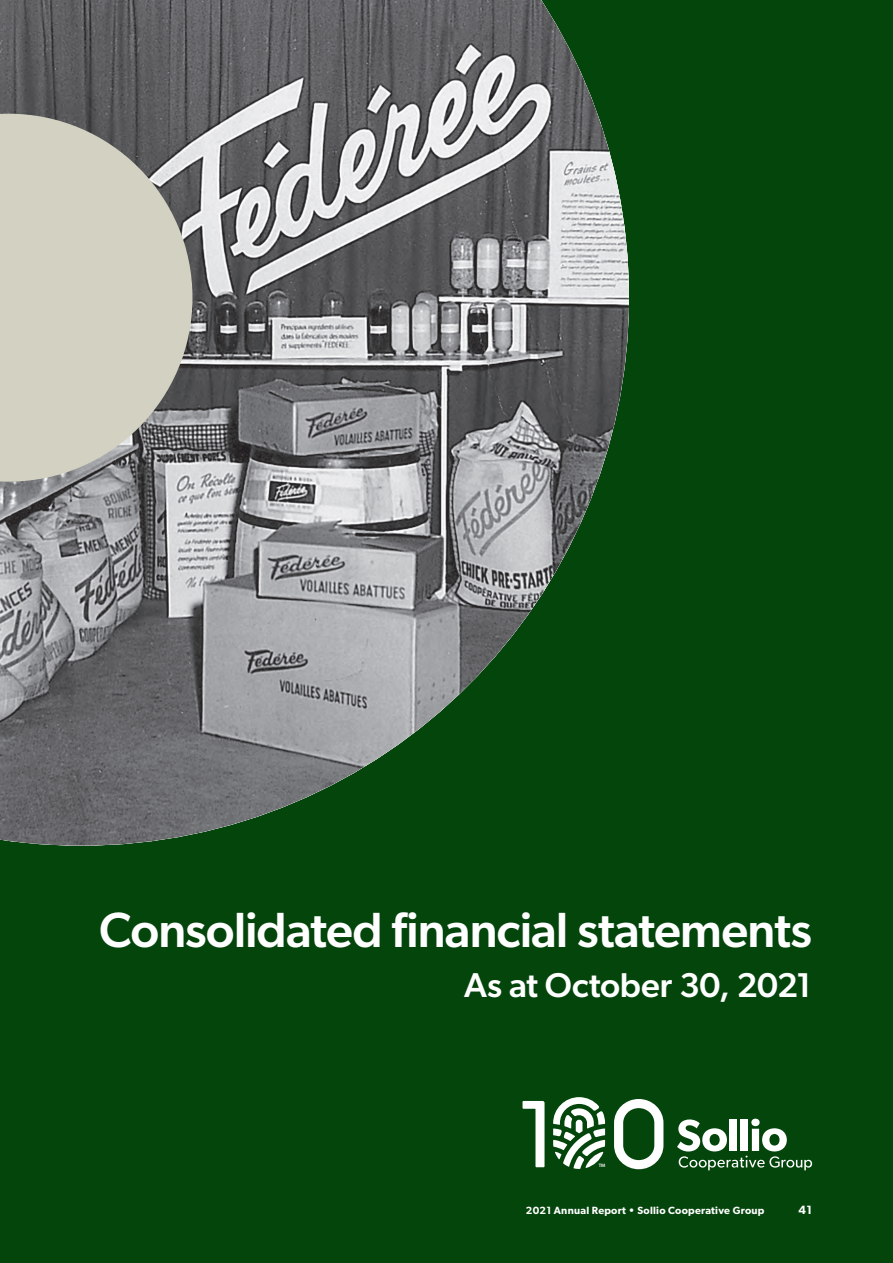
<style>
.page{position:relative;width:893px;height:1263px;background:#04450c}
.page>*{position:absolute;margin:0;border:0;box-sizing:border-box;transform-origin:0 0}
.t1{font:500 49.5px "Gibson";letter-spacing:-.015em;color:#fff}
.t2{font:500 34.5px "Gibson";letter-spacing:-.01em;color:#fff}
.t3{font:600 12px "Gibson";color:#fff}
.t4{font:600 10.5px "Gibson";letter-spacing:.025em;color:#fff}
.t5{font:500 4.8px "Gibson";color:#fff}
</style>
<div class="page">
<img style="left:0;top:0;width:629px;height:846px">
<svg style="left:0;top:114px;width:192px;height:368px;background:#bebdb2"></svg>
<svg style="left:553px;top:1097px;width:52px;height:72px"></svg>
<svg style="left:614px;top:1099px;width:49px;height:70px"></svg>
<svg style="left:522px;top:1101px;width:22px;height:66px"></svg>
<svg style="left:677px;top:1119px;width:135px;height:51px"></svg>
<p class="t1" style="left:99px;top:900px;width:714px">Consolidated financial statements</p>
<p class="t2" style="left:464px;top:964px;width:349px">As at October 30, 2021</p>
<p class="t5" style="left:599px;top:1163px;width:8px">TM</p>
<p class="t4" style="left:526px;top:1204px;width:240px">2021 Annual Report • Sollio Cooperative Group</p>
<p class="t3" style="left:798px;top:1202px;width:15px">41</p>
</div>
